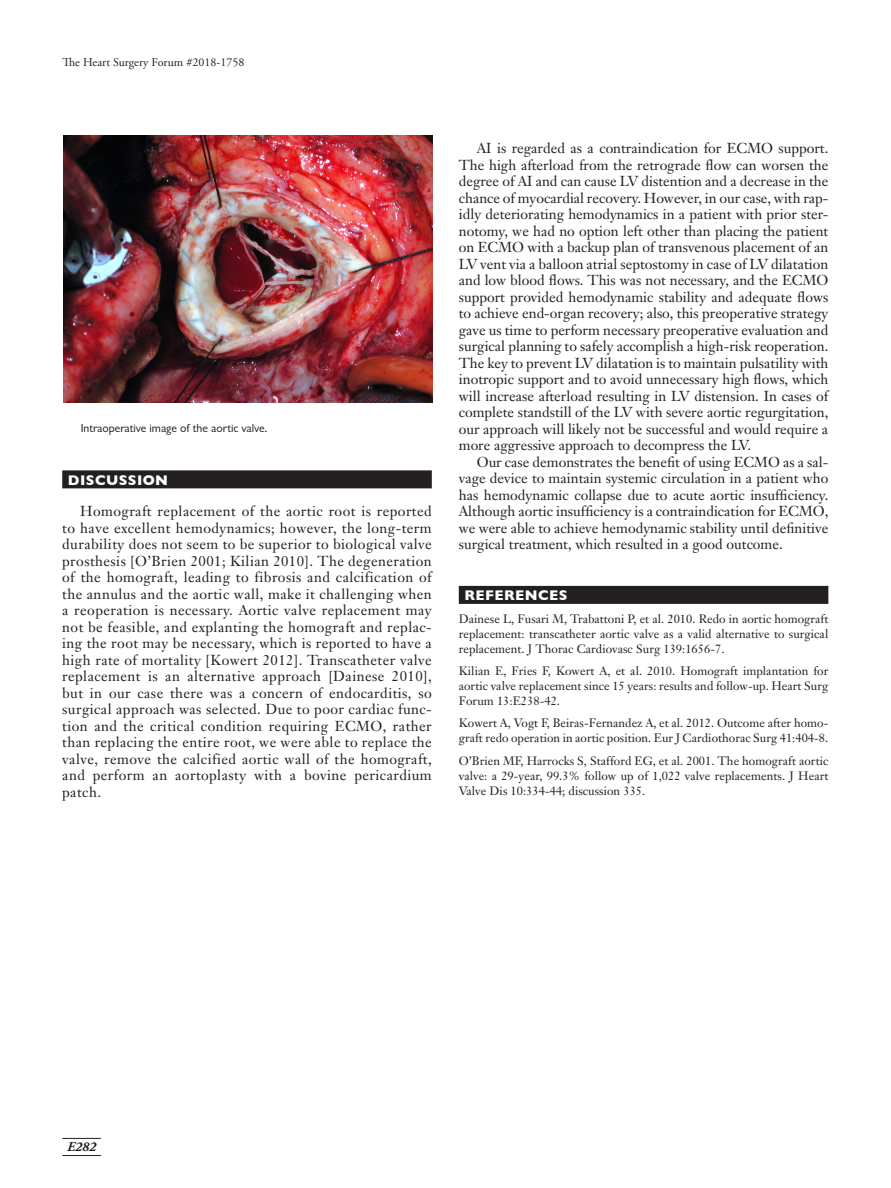
<style>
.page{position:relative;width:891px;height:1188px;background:#fff}
.page>*{position:absolute;margin:0;border:0;box-sizing:border-box;transform-origin:0 0}
.Body_Text{font:14.25px/16.5px "Janson Text";color:#231f20;text-align:justify}
.t1{font:700 14.25px "Gill Sans";letter-spacing:.03em;color:#fff}
.t2{font:italic 700 13.5px "Adobe Garamond Pro";color:#231f20}
.References{font:12px/15px "Janson Text";letter-spacing:.005em;color:#231f20;text-align:justify}
.Figure_Legend{font:12px "Classical Sans Regular DTC";color:#231f20}
.t3{font:12px "Adobe Garamond Pro";letter-spacing:.005em;color:#231f20}
</style>
<div class="page">
<hr style="left:62px;top:1138px;width:39px;height:1px;background:#231f20">
<hr style="left:62px;top:1155px;width:39px;height:1px;background:#231f20">
<div style="left:62px;top:470px;width:370px;height:18px;background:#231f20"></div>
<div style="left:459px;top:586px;width:369px;height:18px;background:#231f20"></div>
<img style="left:63px;top:136px;width:369px;height:266px">
<p class="t3" style="left:62px;top:55px;width:184px">The Heart Surgery Forum #2018-1758</p>
<p class="Figure_Legend" style="left:81px;top:422px;width:188px">Intraoperative image of the aortic valve.</p>
<h1 class="t1" style="left:68px;top:468px;width:102px">DISCUSSION</h1>
<p class="Body_Text" style="left:62px;top:503px;width:371px;text-indent:18px">Homograft replacement of the aortic root is reported to have excellent hemodynamics; however, the long-term durability does not seem to be superior to biological valve prosthesis [O’Brien 2001; Kilian 2010]. The degeneration of the homograft, leading to fibrosis and calcification of the annulus and the aortic wall, make it challenging when a reoperation is necessary. Aortic valve replacement may not be feasible, and explanting the homograft and replac&shy;ing the root may be necessary, which is reported to have a high rate of mortality [Kowert 2012]. Transcatheter valve replacement is an alternative approach [Dainese 2010], but in our case there was a concern of endocarditis, so surgical approach was selected. Due to poor cardiac func&shy;tion and the critical condition requiring ECMO, rather than replacing the entire root, we were able to replace the valve, remove the calcified aortic wall of the homograft, and perform an aortoplasty with a bovine pericardium patch.</p>
<p class="Body_Text" style="left:459px;top:140px;width:371px;text-indent:18px">AI is regarded as a contraindication for ECMO support.<br>The high afterload from the retrograde flow can worsen the degree of AI and can cause LV distention and a decrease in the chance of myocardial recovery. However, in our case, with rap&shy;idly deteriorating hemodynamics in a patient with prior ster&shy;notomy, we had no option left other than placing the patient on ECMO with a backup plan of transvenous placement of an LV vent via a balloon atrial septostomy in case of LV dilatation and low blood flows. This was not necessary, and the ECMO support provided hemodynamic stability and adequate flows to achieve end-organ recovery; also, this preoperative strategy gave us time to perform necessary preoperative evaluation and surgical planning to safely accomplish a high-risk reoperation.<br>The key to prevent LV dilatation is to maintain pulsatility with inotropic support and to avoid unnecessary high flows, which will increase afterload resulting in LV distension. In cases of complete standstill of the LV with severe aortic regurgitation, our approach will likely not be successful and would require a more aggressive approach to decompress the LV.</p>
<p class="Body_Text" style="left:459px;top:453px;width:371px;text-indent:18px">Our case demonstrates the benefit of using ECMO as a sal&shy;vage device to maintain systemic circulation in a patient who has hemodynamic collapse due to acute aortic insufficiency.<br>Although aortic insufficiency is a contraindication for ECMO, we were able to achieve hemodynamic stability until definitive surgical treatment, which resulted in a good outcome.</p>
<h1 class="t1" style="left:465px;top:584px;width:105px">REFERENCES</h1>
<p class="References" style="left:459px;top:611px;width:371px">Dainese L, Fusari M, Trabattoni P, et al. 2010. Redo in aortic homograft replacement: transcatheter aortic valve as a valid alternative to surgical replacement. J Thorac Cardiovasc Surg 139:1656-7.</p>
<p class="References" style="left:459px;top:663px;width:371px">Kilian E, Fries F, Kowert A, et al. 2010. Homograft implantation for aortic valve replacement since 15 years: results and follow-up. Heart Surg Forum 13:E238-42.</p>
<p class="References" style="left:459px;top:716px;width:371px">Kowert A, Vogt F, Beiras-Fernandez A, et al. 2012. Outcome after homo&shy;graft redo operation in aortic position. Eur J Cardiothorac Surg 41:404-8.</p>
<p class="References" style="left:459px;top:753px;width:371px">O’Brien MF, Harrocks S, Stafford EG, et al. 2001. The homograft aortic valve: a 29-year, 99.3% follow up of 1,022 valve replacements. J Heart Valve Dis 10:334-44; discussion 335.</p>
<p class="t2" style="left:67px;top:1139px;width:31px">E282</p>
</div>
